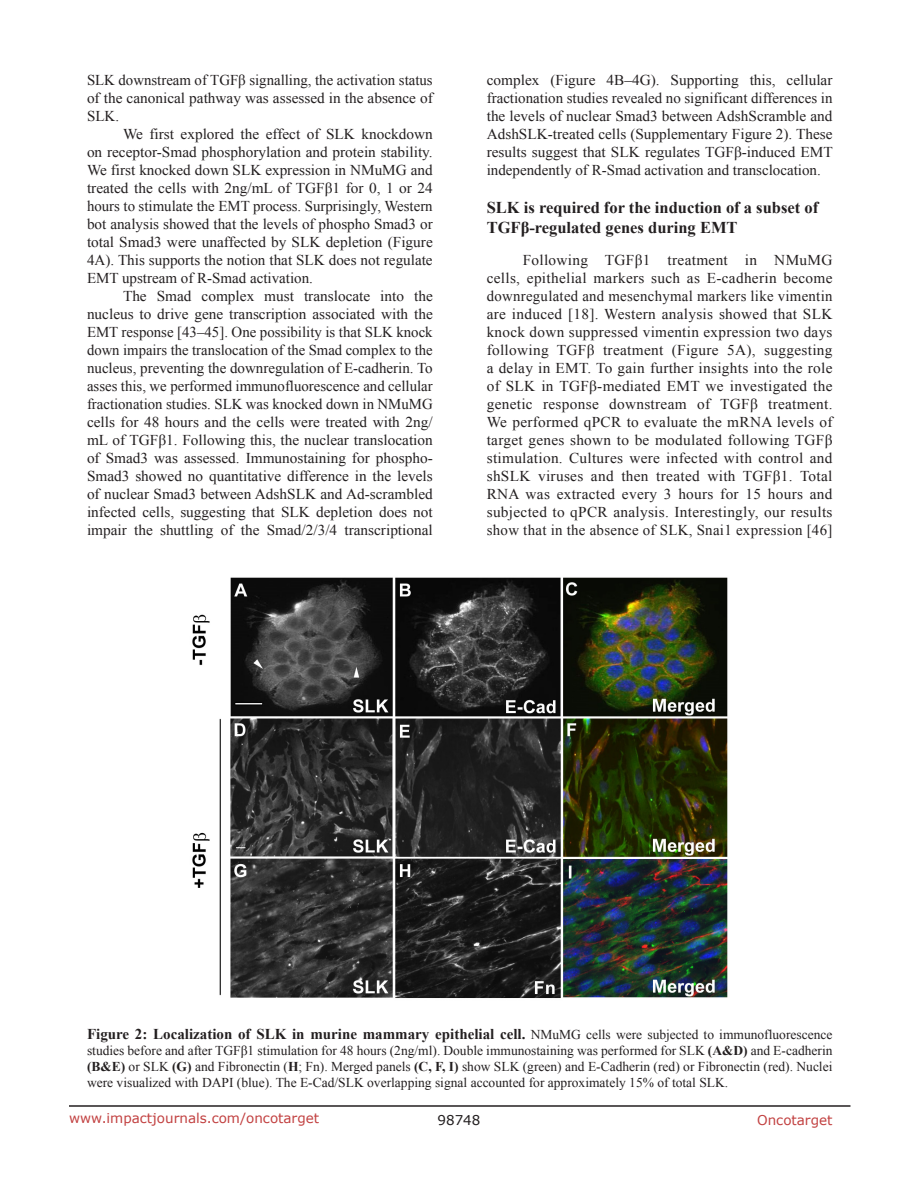
<style>
.page{position:relative;width:918px;height:1188px;background:#fff}
.page>*{position:absolute;margin:0;border:0;box-sizing:border-box;transform-origin:0 0}
.SubHeading{font:700 16.5px/19.8px "Times New Roman";color:#231f20}
.BodyText{font:15px/18px "Times New Roman";color:#231f20;text-align:justify}
.figuretext{font:700 15px "Times New Roman";color:#231f20}
.figuretext-2{font:13.5px/16.2px "Times New Roman";color:#231f20;text-align:justify}
.t1{font:13.5px "Verdana";color:#c24141}
.t2{font:13.5px "Verdana";color:#231f20}
.s1{font-weight:400;font-size:13.5px}
.s2{font-weight:700}
</style>
<div class="page">
<hr style="left:69px;top:1105px;width:781px;height:2px;background:#231f20">
<img style="left:192px;top:577px;width:536px;height:421px">
<p class="BodyText" style="left:87px;top:71px;width:347px">SLK downstream of TGFβ signalling, the activation status of the canonical pathway was assessed in the absence of SLK.</p>
<p class="BodyText" style="left:87px;top:125px;width:347px;text-indent:36px">We first explored the effect of SLK knockdown on receptor-Smad phosphorylation and protein stability.<br>We first knocked down SLK expression in NMuMG and treated the cells with 2ng/mL of TGFβ1 for 0, 1 or 24 hours to stimulate the EMT process. Surprisingly, Western bot analysis showed that the levels of phospho Smad3 or total Smad3 were unaffected by SLK depletion (Figure 4A). This supports the notion that SLK does not regulate EMT upstream of R-Smad activation.</p>
<p class="BodyText" style="left:87px;top:287px;width:347px;text-indent:36px">The Smad complex must translocate into the nucleus to drive gene transcription associated with the EMT response [43–45]. One possibility is that SLK knock down impairs the translocation of the Smad complex to the nucleus, preventing the downregulation of E-cadherin. To asses this, we performed immunofluorescence and cellular fractionation studies. SLK was knocked down in NMuMG cells for 48 hours and the cells were treated with 2ng/ mL of TGFβ1. Following this, the nuclear translocation of Smad3 was assessed. Immunostaining for phospho-Smad3 showed no quantitative difference in the levels of nuclear Smad3 between AdshSLK and Ad-scrambled infected cells, suggesting that SLK depletion does not impair the shuttling of the Smad/2/3/4 transcriptional</p>
<p class="BodyText" style="left:487px;top:71px;width:348px">complex (Figure 4B–4G). Supporting this, cellular fractionation studies revealed no significant differences in the levels of nuclear Smad3 between AdshScramble and AdshSLK-treated cells (Supplementary Figure 2). These results suggest that SLK regulates TGFβ-induced EMT independently of R-Smad activation and transclocation.</p>
<p class="SubHeading" style="left:487px;top:197px;width:333px">SLK is required for the induction of a subset of<br>TGFβ-regulated genes during EMT</p>
<p class="BodyText" style="left:487px;top:250px;width:347px;text-indent:36px">Following TGFβ1 treatment in NMuMG cells, epithelial markers such as E-cadherin become downregulated and mesenchymal markers like vimentin are induced [18]. Western analysis showed that SLK knock down suppressed vimentin expression two days following TGFβ treatment (Figure 5A), suggesting a delay in EMT. To gain further insights into the role of SLK in TGFβ-mediated EMT we investigated the genetic response downstream of TGFβ treatment.<br>We performed qPCR to evaluate the mRNA levels of target genes shown to be modulated following TGFβ stimulation. Cultures were infected with control and shSLK viruses and then treated with TGFβ1. Total RNA was extracted every 3 hours for 15 hours and subjected to qPCR analysis. Interestingly, our results show that in the absence of SLK, Snai1 expression [46]</p>
<p class="figuretext" style="left:87px;top:1023px;width:747px">Figure 2: Localization of SLK in murine mammary epithelial cell. <span class="s1">NMuMG cells were subjected to immunofluorescence</span></p>
<p class="figuretext-2" style="left:87px;top:1042px;width:747px">studies before and after TGFβ1 stimulation for 48 hours (2ng/ml). Double immunostaining was performed for SLK <span class="s2">(A&amp;D)</span> and E-cadherin <span class="s2">(B&amp;E)</span> or SLK <span class="s2">(G)</span> and Fibronectin (<span class="s2">H</span>; Fn). Merged panels <span class="s2">(C, F, I)</span> show SLK (green) and E-Cadherin (red) or Fibronectin (red). Nuclei were visualized with DAPI (blue). The E-Cad/SLK overlapping signal accounted for approximately 15% of total SLK.</p>
<p class="t1" style="left:69px;top:1109px;width:252px">www.impactjournals.com/oncotarget</p>
<p class="t2" style="left:438px;top:1111px;width:44px">98748</p>
<p class="t1" style="left:757px;top:1111px;width:77px">Oncotarget</p>
</div>
